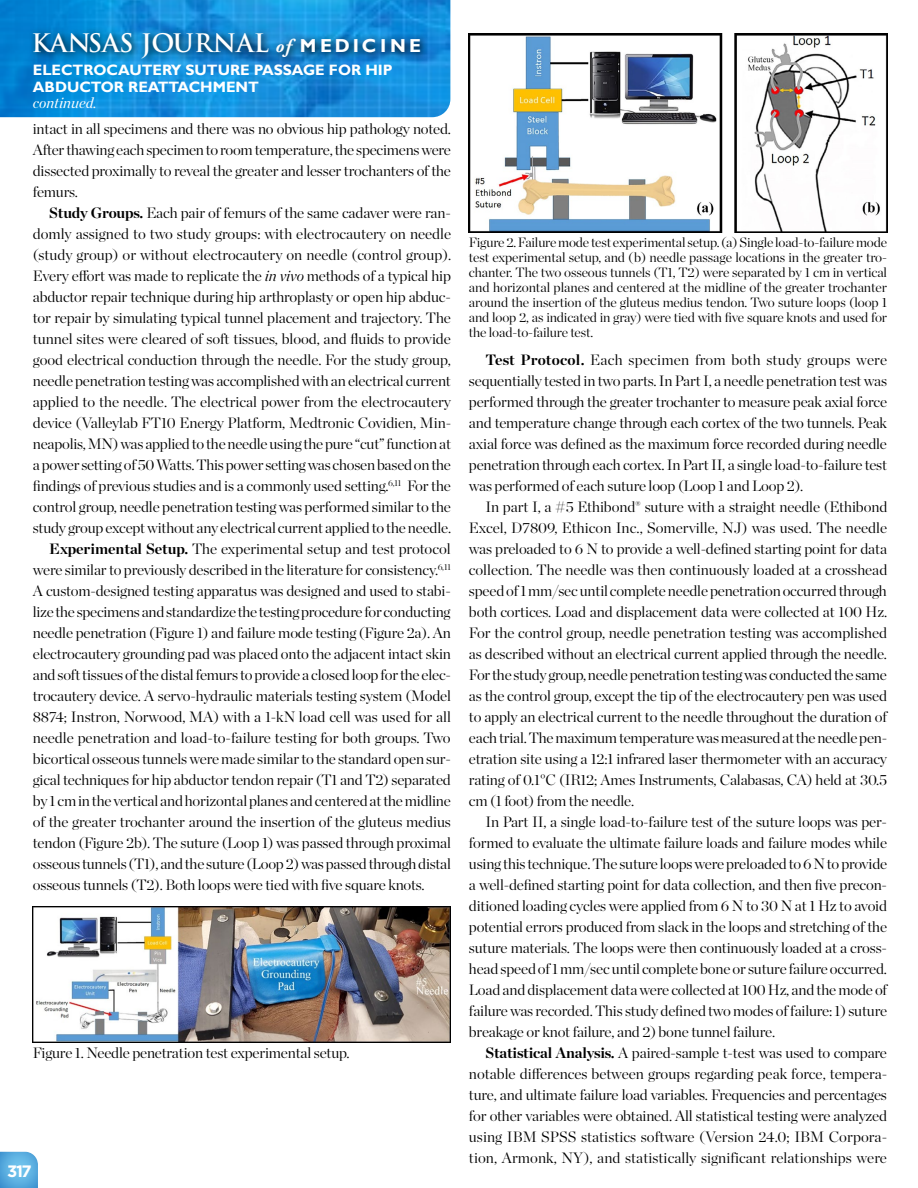
<style>
.page{position:relative;width:918px;height:1188px;background:#fff}
.page>*{position:absolute;margin:0;border:0;box-sizing:border-box;transform-origin:0 0}
.t1{font:700 24.9px "Trajan Pro";color:#fff}
.t2{font:700 16.5px "Gotham";color:#fff}
.t3{font:300 15px/21px "Chronicle Display";letter-spacing:-.01em;color:#000;text-align:justify}
.t4{font:700 15px/16.5px "Gill Sans";color:#fff}
.t5{font:italic 15px "Chronicle Display";color:#fff}
.t6{font:300 13.5px/15px "Chronicle Display";letter-spacing:-.01em;color:#000;text-align:justify}
.s1{font-family:"Adobe Garamond Pro";font-style:italic;font-size:18.75px}
.s2{font-family:"Gill Sans";font-size:18.75px}
.s3{font-weight:700}
.s4{font-style:italic}
</style>
<div class="page">
<img style="left:0;top:0;width:450px;height:117px">
<svg style="left:0;top:1151px;width:38px;height:37px"></svg>
<svg style="left:29px;top:27px;width:402px;height:41px;background:#107abd"></svg>
<img style="left:33px;top:906px;width:418px;height:136px">
<img style="left:469px;top:34px;width:418px;height:199px">
<h1 class="t1" style="left:31px;top:28px;width:391px">KANSAS JOURNAL <span class="s1">of</span> <span class="s2">M EDIC I N E</span></h1>
<p class="t4" style="left:33px;top:62px;width:361px">ELECTROCAUTERY SUTURE PASSAGE FOR HIP<br>ABDUCTOR REATTACHMENT</p>
<p class="t5" style="left:33px;top:91px;width:65px">continued.</p>
<p class="t3" style="left:33px;top:117px;width:420px">intact in all specimens and there was no obvious hip pathology noted.<br>After thawing each specimen to room temperature, the specimens were dissected proximally to reveal the greater and lesser trochanters of the femurs.</p>
<p class="t3" style="left:49px;top:201px;width:403px"><span class="s3">Study Groups.</span> Each pair of femurs of the same cadaver were ran-</p>
<p class="t3" style="left:33px;top:222px;width:420px">domly assigned to two study groups: with electrocautery on needle</p>
<p class="t3" style="left:33px;top:243px;width:420px">(study group) or without electrocautery on needle (control group).</p>
<p class="t3" style="left:33px;top:264px;width:420px">Every effort was made to replicate the <span class="s4">in vivo</span> methods of a typical hip</p>
<p class="t3" style="left:33px;top:285px;width:420px">abductor repair technique during hip arthroplasty or open hip abduc-</p>
<p class="t3" style="left:33px;top:306px;width:420px">tor repair by simulating typical tunnel placement and trajectory. The</p>
<p class="t3" style="left:33px;top:327px;width:420px">tunnel sites were cleared of soft tissues, blood, and fluids to provide</p>
<p class="t3" style="left:33px;top:348px;width:420px">good electrical conduction through the needle. For the study group,</p>
<p class="t3" style="left:33px;top:369px;width:420px">needle penetration testing was accomplished with an electrical current</p>
<p class="t3" style="left:33px;top:390px;width:420px">applied to the needle. The electrical power from the electrocautery</p>
<p class="t3" style="left:33px;top:411px;width:420px">device (Valleylab FT10 Energy Platform, Medtronic Covidien, Min-</p>
<p class="t3" style="left:33px;top:432px;width:420px">neapolis, MN) was applied to the needle using the pure “cut” function at</p>
<p class="t3" style="left:33px;top:453px;width:420px">a power setting of 50 Watts. This power setting was chosen based on the</p>
<p class="t3" style="left:33px;top:474px;width:420px">findings of previous studies and is a commonly used setting.<sup>6,11</sup> For the</p>
<p class="t3" style="left:33px;top:495px;width:420px">control group, needle penetration testing was performed similar to the</p>
<p class="t3" style="left:33px;top:516px;width:420px">study group except without any electrical current applied to the needle.</p>
<p class="t3" style="left:49px;top:537px;width:403px"><span class="s3">Experimental Setup.</span> The experimental setup and test protocol</p>
<p class="t3" style="left:33px;top:558px;width:420px">were similar to previously described in the literature for consistency.<sup>6,11</sup></p>
<p class="t3" style="left:33px;top:579px;width:420px">A custom-designed testing apparatus was designed and used to stabi-</p>
<p class="t3" style="left:33px;top:600px;width:419px">lize the specimens and standardize the testing procedure for conducting</p>
<p class="t3" style="left:33px;top:621px;width:420px">needle penetration (Figure 1) and failure mode testing (Figure 2a). An</p>
<p class="t3" style="left:33px;top:642px;width:420px">electrocautery grounding pad was placed onto the adjacent intact skin</p>
<p class="t3" style="left:33px;top:663px;width:420px">and soft tissues of the distal femurs to provide a closed loop for the elec-</p>
<p class="t3" style="left:33px;top:684px;width:420px">trocautery device. A servo-hydraulic materials testing system (Model</p>
<p class="t3" style="left:33px;top:705px;width:420px">8874; Instron, Norwood, MA) with a 1-kN load cell was used for all</p>
<p class="t3" style="left:33px;top:726px;width:419px">needle penetration and load-to-failure testing for both groups. Two</p>
<p class="t3" style="left:33px;top:747px;width:420px">bicortical osseous tunnels were made similar to the standard open sur-</p>
<p class="t3" style="left:33px;top:768px;width:420px">gical techniques for hip abductor tendon repair (T1 and T2) separated</p>
<p class="t3" style="left:33px;top:789px;width:420px">by 1 cm in the vertical and horizontal planes and centered at the midline</p>
<p class="t3" style="left:33px;top:810px;width:420px">of the greater trochanter around the insertion of the gluteus medius</p>
<p class="t3" style="left:33px;top:831px;width:420px">tendon (Figure 2b). The suture (Loop 1) was passed through proximal</p>
<p class="t3" style="left:33px;top:852px;width:420px">osseous tunnels (T1), and the suture (Loop 2) was passed through distal</p>
<p class="t3" style="left:33px;top:873px;width:393px">osseous tunnels (T2). Both loops were tied with five square knots.</p>
<p class="t3" style="left:33px;top:1041px;width:318px">Figure 1. Needle penetration test experimental setup.</p>
<p class="t2" style="left:7px;top:1160px;width:26px">317</p>
<p class="t6" style="left:469px;top:234px;width:420px">Figure 2. Failure mode test experimental setup. (a) Single load-to-failure mode test experimental setup, and (b) needle passage locations in the greater tro&shy;chanter. The two osseous tunnels (T1, T2) were separated by 1 cm in vertical and horizontal planes and centered at the midline of the greater trochanter around the insertion of the gluteus medius tendon. Two suture loops (loop 1 and loop 2, as indicated in gray) were tied with five square knots and used for the load-to-failure test.</p>
<p class="t3" style="left:469px;top:348px;width:420px;text-indent:16px"><span class="s3">Test Protocol.</span> Each specimen from both study groups were sequentially tested in two parts. In Part I, a needle penetration test was performed through the greater trochanter to measure peak axial force and temperature change through each cortex of the two tunnels. Peak axial force was defined as the maximum force recorded during needle penetration through each cortex. In Part II, a single load-to-failure test was performed of each suture loop (Loop 1 and Loop 2).</p>
<p class="t3" style="left:469px;top:495px;width:420px;text-indent:16px">In part I, a #5 Ethibond® suture with a straight needle (Ethibond Excel, D7809, Ethicon Inc., Somerville, NJ) was used. The needle was preloaded to 6 N to provide a well-defined starting point for data collection. The needle was then continuously loaded at a crosshead speed of 1 mm/sec until complete needle penetration occurred through both cortices. Load and displacement data were collected at 100 Hz.<br>For the control group, needle penetration testing was accomplished as described without an electrical current applied through the needle.<br>For the study group, needle penetration testing was conducted the same as the control group, except the tip of the electrocautery pen was used to apply an electrical current to the needle throughout the duration of each trial. The maximum temperature was measured at the needle pen&shy;etration site using a 12:1 infrared laser thermometer with an accuracy rating of 0.1°C (IR12; Ames Instruments, Calabasas, CA) held at 30.5 cm (1 foot) from the needle.</p>
<p class="t3" style="left:469px;top:810px;width:420px;text-indent:16px">In Part II, a single load-to-failure test of the suture loops was per&shy;formed to evaluate the ultimate failure loads and failure modes while using this technique. The suture loops were preloaded to 6 N to provide a well-defined starting point for data collection, and then five precon&shy;ditioned loading cycles were applied from 6 N to 30 N at 1 Hz to avoid potential errors produced from slack in the loops and stretching of the suture materials. The loops were then continuously loaded at a cross&shy;head speed of 1 mm/sec until complete bone or suture failure occurred.<br>Load and displacement data were collected at 100 Hz, and the mode of failure was recorded. This study defined two modes of failure: 1) suture breakage or knot failure, and 2) bone tunnel failure.</p>
<p class="t3" style="left:469px;top:1041px;width:420px;text-indent:16px"><span class="s3">Statistical Analysis.</span> A paired-sample t-test was used to compare notable differences between groups regarding peak force, tempera&shy;ture, and ultimate failure load variables. Frequencies and percentages for other variables were obtained. All statistical testing were analyzed using IBM SPSS statistics software (Version 24.0; IBM Corpora&shy;tion, Armonk, NY), and statistically significant relationships were</p>
</div>
